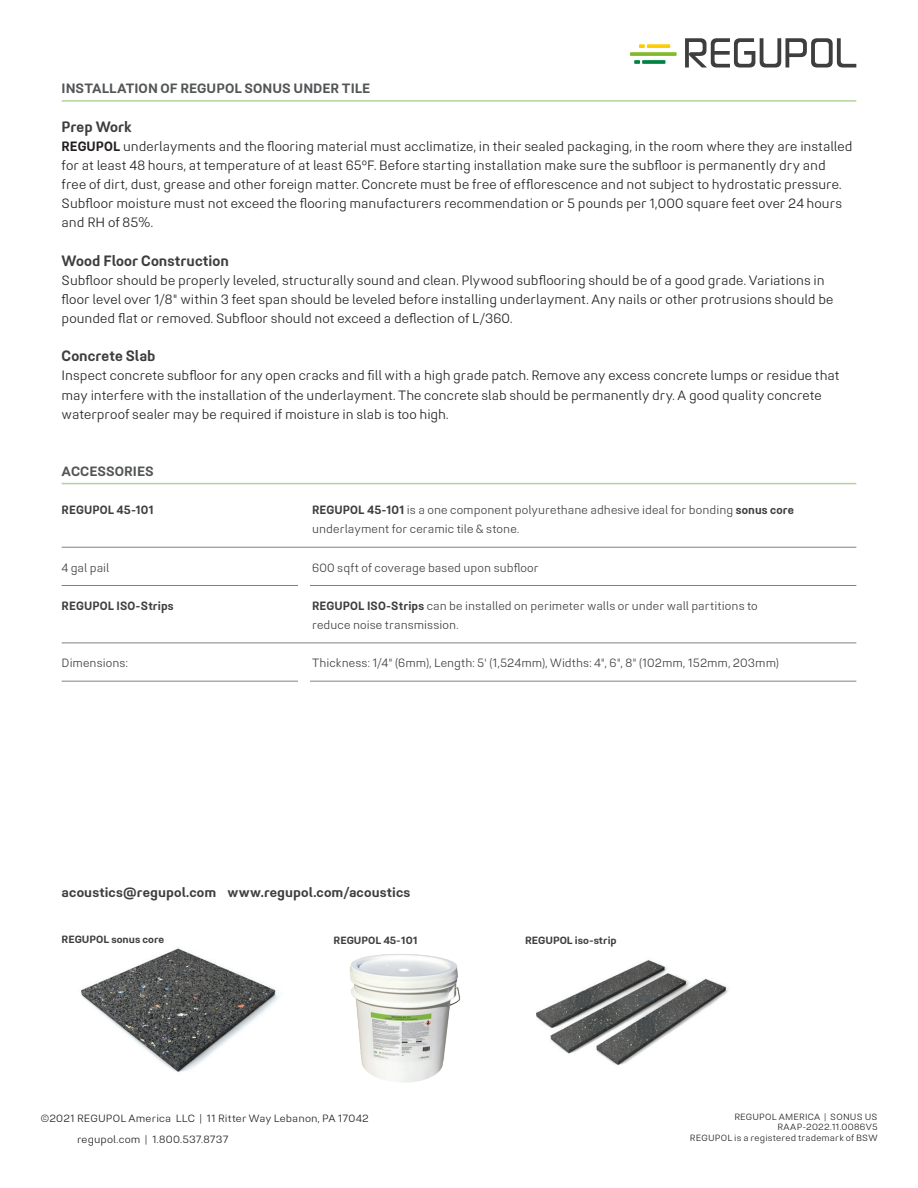
<style>
.page{position:relative;width:918px;height:1188px;background:#fff}
.page>*{position:absolute;margin:0;border:0;box-sizing:border-box;transform-origin:0 0}
._01-Subhead_Span{font:700 15px "Midpoint Pro";color:#3e3e3f;scale:.95 1}
._01-Paragraph{font:300 13.5px/19.2px "Midpoint Pro";letter-spacing:-.005em;color:#231f20;scale:.95 1}
._02-Headline-spec-90{font:700 13.5px "Midpoint Pro";color:#545557}
._01-Lead-Paragraph{font:700 13.5px "Midpoint Pro";letter-spacing:.005em;color:#3e3e3f}
._02-Paragraph-Spec-9{font:300 12px/19.2px "Midpoint Pro";letter-spacing:.005em;color:#3e3e3f;scale:.95 1}
._02-Paragraph-Spec-9-2{font:700 12px "Midpoint Pro";letter-spacing:.01em;color:#3e3e3f;scale:.95 1}
.t1{font:300 10.5px/21px "Midpoint Pro";letter-spacing:.01em;color:#231f20}
.Bildunterschrift_Bol{font:700 10.5px "Midpoint Pro";color:#3e3e3f}
.t2{font:300 9px/10.8px "Midpoint Pro";letter-spacing:.02em;color:#231f20;text-align:right}
.s1{font-weight:700}
</style>
<div class="page">
<hr style="left:62px;top:100px;width:794px;height:2px;background:#b4d299">
<hr style="left:62px;top:483px;width:794px;height:1px;background:#b4d299">
<hr style="left:62px;top:547px;width:794px;height:1px;background:#808285">
<hr style="left:62px;top:585px;width:794px;height:1px;background:#808285">
<hr style="left:62px;top:643px;width:794px;height:1px;background:#808285">
<hr style="left:62px;top:681px;width:794px;height:1px;background:#808285">
<img style="left:81px;top:948px;width:199px;height:124px">
<img style="left:349px;top:954px;width:112px;height:129px">
<div style="left:298px;top:662px;width:12px;height:25px;background:#fff"></div>
<div style="left:298px;top:567px;width:12px;height:24px;background:#fff"></div>
<img style="left:536px;top:959px;width:192px;height:107px">
<svg style="left:685px;top:38px;width:171px;height:30px"></svg>
<svg style="left:630px;top:52px;width:47px;height:4px"></svg>
<svg style="left:642px;top:60px;width:23px;height:4px"></svg>
<svg style="left:634px;top:60px;width:6px;height:4px"></svg>
<svg style="left:647px;top:44px;width:23px;height:4px"></svg>
<svg style="left:639px;top:44px;width:6px;height:4px"></svg>
<p class="_02-Headline-spec-90" style="left:62px;top:80px;width:310px">INSTALLATION OF REGUPOL SONUS UNDER TILE</p>
<p class="_01-Subhead_Span" style="left:62px;top:117px;width:76px">Prep Work</p>
<p class="_01-Paragraph" style="left:62px;top:136px;width:834px"><span class="s1">REGUPOL</span> underlayments and the flooring material must acclimatize, in their sealed packaging, in the room where they are installed for at least 48 hours, at temperature of at least 65ºF. Before starting installation make sure the subfloor is permanently dry and free of dirt, dust, grease and other foreign matter. Concrete must be free of efflorescence and not subject to hydrostatic pressure.<br>Subfloor moisture must not exceed the flooring manufacturers recommendation or 5 pounds per 1,000 square feet over 24 hours and RH of 85%.</p>
<p class="_01-Subhead_Span" style="left:62px;top:251px;width:178px">Wood Floor Construction</p>
<p class="_01-Paragraph" style="left:62px;top:270px;width:814px">Subfloor should be properly leveled, structurally sound and clean. Plywood subflooring should be of a good grade. Variations in floor level over 1/8" within 3 feet span should be leveled before installing underlayment. Any nails or other protrusions should be pounded flat or removed. Subfloor should not exceed a deflection of L/360.</p>
<p class="_01-Subhead_Span" style="left:62px;top:347px;width:100px">Concrete Slab</p>
<p class="_01-Paragraph" style="left:62px;top:366px;width:820px">Inspect concrete subfloor for any open cracks and fill with a high grade patch. Remove any excess concrete lumps or residue that may interfere with the installation of the underlayment. The concrete slab should be permanently dry. A good quality concrete waterproof sealer may be required if moisture in slab is too high.</p>
<p class="_02-Headline-spec-90" style="left:62px;top:463px;width:94px">ACCESSORIES</p>
<p class="_02-Paragraph-Spec-9-2" style="left:62px;top:503px;width:99px">REGUPOL 45-101</p>
<p class="_02-Paragraph-Spec-9" style="left:312px;top:501px;width:509px"><span class="s1">REGUPOL 45-101</span> is a one component polyurethane adhesive ideal for bonding <span class="s1">sonus core </span>underlayment for ceramic tile &amp; stone.</p>
<p class="_02-Paragraph-Spec-9" style="left:62px;top:558px;width:52px">4 gal pail</p>
<p class="_02-Paragraph-Spec-9" style="left:312px;top:558px;width:240px">600 sqft of coverage based upon subfloor</p>
<p class="_02-Paragraph-Spec-9-2" style="left:62px;top:598px;width:119px">REGUPOL ISO-Strips</p>
<p class="_02-Paragraph-Spec-9" style="left:312px;top:596px;width:471px"><span class="s1">REGUPOL ISO-Strips</span> can be installed on perimeter walls or under wall partitions to reduce noise transmission.</p>
<p class="_02-Paragraph-Spec-9" style="left:62px;top:654px;width:71px">Dimensions:</p>
<p class="_02-Paragraph-Spec-9" style="left:312px;top:654px;width:493px">Thickness: 1/4" (6mm), Length: 5' (1,524mm), Widths: 4", 6", 8" (102mm, 152mm, 203mm)</p>
<p class="_01-Lead-Paragraph" style="left:62px;top:884px;width:350px">acoustics@regupol.com www.regupol.com/acoustics</p>
<p class="Bildunterschrift_Bol" style="left:62px;top:933px;width:104px">REGUPOL sonus core</p>
<p class="Bildunterschrift_Bol" style="left:334px;top:934px;width:86px">REGUPOL 45-101</p>
<p class="t1" style="left:77px;top:1108px;width:293px;text-indent:-37px">©2021 REGUPOL America LLC | 11 Ritter Way Lebanon, PA 17042 regupol.com | 1.800.537.8737</p>
<p class="Bildunterschrift_Bol" style="left:525px;top:934px;width:93px">REGUPOL iso-strip</p>
<p class="t2" style="left:734px;top:1111px;width:145px">REGUPOL AMERICA | SONUS US<br>RAAP-2022.11.0086V5</p>
<p class="t2" style="left:690px;top:1133px;width:189px">REGUPOL is a registered trademark of BSW</p>
</div>
